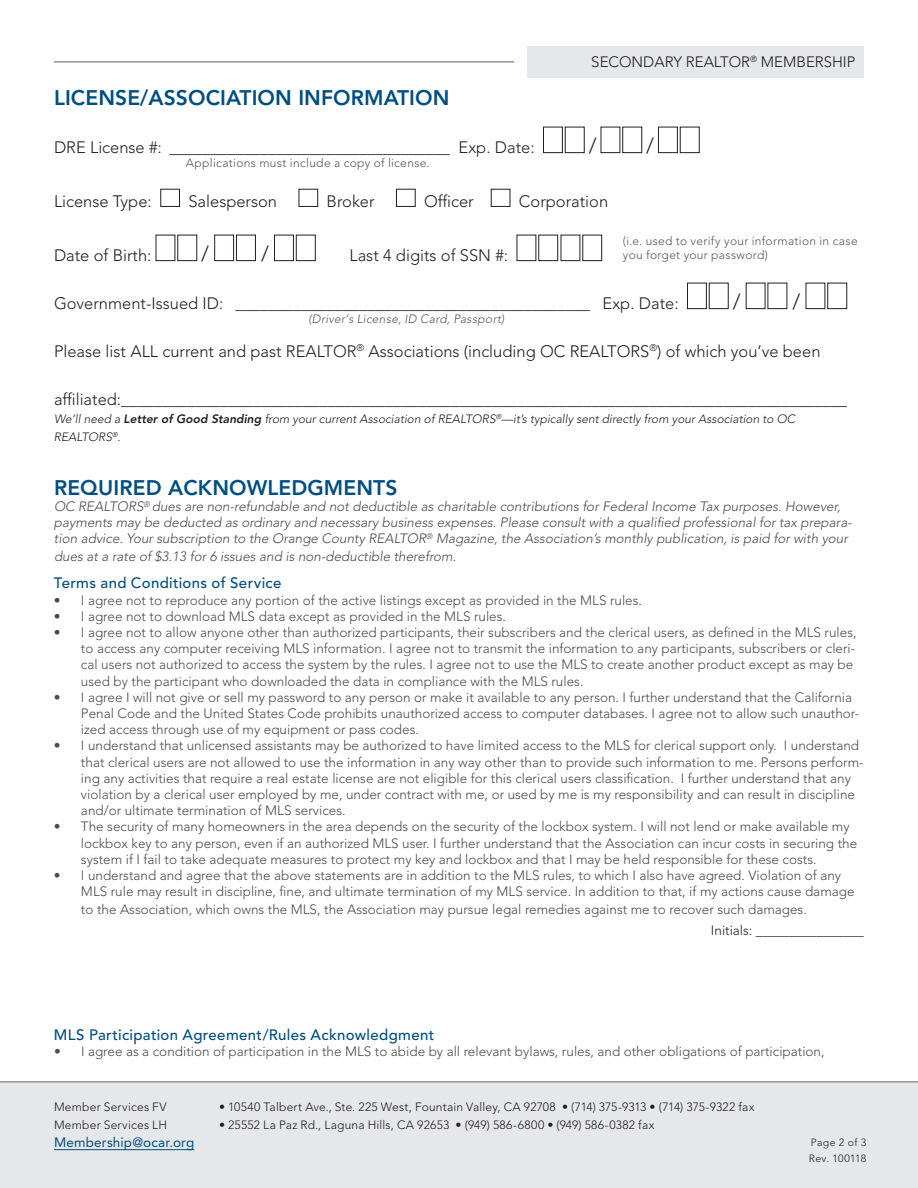
<style>
.page{position:relative;width:918px;height:1188px;background:#fff}
.page>*{position:absolute;margin:0;border:0;box-sizing:border-box;transform-origin:0 0}
.t1{font:800 21px "Avenir LT Std";letter-spacing:.005em;color:#004e82}
.Form_Fields{font:300 21px "Avenir LT Std";color:#231f20}
.Form_Fields-2{font:300 16.5px "Avenir LT Std";color:#231f20}
.t2{font:500 15px "Avenir LT Std";letter-spacing:.02em;color:#004e82}
.t3{font:300 15px "Avenir LT Std";color:#231f20}
.t4{font:300 13.5px/16.2px "Avenir LT Std";color:#4b4c4d}
.t5{font:italic 300 13.5px/16.2px "Avenir LT Std";color:#4b4c4d}
.t6{font:300 13.5px "Avenir LT Std";color:#231f20}
.t7{font:13.5px "Avenir LT Std";letter-spacing:.015em;color:#004e82}
.t8{font:300 12px "Avenir LT Std";letter-spacing:.02em;color:#231f20}
.t9{font:italic 300 12px/18px "Avenir LT Std";color:#231f20}
.Small_Text{font:300 12px/14.4px "Avenir LT Std";letter-spacing:.025em;color:#57585a}
.Small_Text-2{font:italic 300 12px "Avenir LT Std";letter-spacing:.025em;color:#57585a}
.t10{font:300 10.5px "Avenir LT Std";letter-spacing:.03em;color:#231f20}
.s1{font-weight:800}
</style>
<div class="page">
<div style="left:0;top:1082px;width:918px;height:106px;background:#e6e7e9"></div>
<hr style="left:0;top:1081px;width:918px;height:2px;background:#939598">
<div style="left:527px;top:46px;width:337px;height:32px;background:#e6e7e9"></div>
<hr style="left:54px;top:62px;width:460px;height:1px;background:#636366">
<hr style="left:54px;top:1149px;width:140px;height:1px;background:#004e82">
<div style="left:543px;top:127px;width:20px;height:26px;border:1px solid #231f20"></div>
<div style="left:623px;top:127px;width:19px;height:26px;border:1px solid #231f20"></div>
<div style="left:658px;top:127px;width:20px;height:26px;border:1px solid #231f20"></div>
<div style="left:160px;top:189px;width:20px;height:18px;border:1px solid #231f20"></div>
<div style="left:299px;top:189px;width:19px;height:18px;border:1px solid #231f20"></div>
<div style="left:396px;top:189px;width:20px;height:18px;border:1px solid #231f20"></div>
<div style="left:491px;top:189px;width:19px;height:18px;border:1px solid #231f20"></div>
<div style="left:214px;top:235px;width:20px;height:26px;border:1px solid #231f20"></div>
<div style="left:236px;top:235px;width:20px;height:26px;border:1px solid #231f20"></div>
<div style="left:274px;top:235px;width:20px;height:26px;border:1px solid #231f20"></div>
<div style="left:296px;top:235px;width:19px;height:26px;border:1px solid #231f20"></div>
<div style="left:539px;top:235px;width:19px;height:26px;border:1px solid #231f20"></div>
<div style="left:583px;top:235px;width:19px;height:26px;border:1px solid #231f20"></div>
<div style="left:687px;top:283px;width:20px;height:26px;border:1px solid #231f20"></div>
<div style="left:828px;top:283px;width:19px;height:26px;border:1px solid #231f20"></div>
<p class="t3" style="left:591px;top:53px;width:266px">SECONDARY REALTOR<sup>®</sup> MEMBERSHIP</p>
<p class="t1" style="left:54px;top:85px;width:397px">LICENSE/ASSOCIATION INFORMATION</p>
<p class="Form_Fields-2" style="left:54px;top:137px;width:482px">DRE License #: __________________________________ Exp. Date:</p>
<p class="Form_Fields" style="left:589px;top:133px;width:9px">/</p>
<p class="Form_Fields" style="left:646px;top:133px;width:9px">/</p>
<p class="Form_Fields-2" style="left:54px;top:191px;width:99px">License Type:</p>
<p class="Form_Fields-2" style="left:188px;top:191px;width:90px">Salesperson</p>
<p class="Form_Fields-2" style="left:327px;top:191px;width:49px">Broker</p>
<p class="Form_Fields-2" style="left:424px;top:191px;width:51px">Officer</p>
<p class="Form_Fields-2" style="left:519px;top:191px;width:91px">Corporation</p>
<p class="Form_Fields-2" style="left:54px;top:245px;width:99px">Date of Birth:</p>
<p class="Form_Fields" style="left:201px;top:241px;width:9px">/</p>
<p class="Form_Fields" style="left:261px;top:241px;width:9px">/</p>
<p class="Form_Fields-2" style="left:350px;top:245px;width:160px">Last 4 digits of SSN #:</p>
<p class="Form_Fields-2" style="left:54px;top:293px;width:626px">Government-Issued ID: ___________________________________________ Exp. Date:</p>
<p class="Form_Fields" style="left:733px;top:289px;width:9px">/</p>
<p class="Form_Fields" style="left:793px;top:289px;width:9px">/</p>
<p class="Form_Fields-2" style="left:54px;top:341px;width:768px">Please list ALL current and past REALTOR<sup>®</sup> Associations (including OC REALTORS<sup>®</sup>) of which you’ve been</p>
<p class="Form_Fields-2" style="left:54px;top:389px;width:795px">affiliated:________________________________________________________________________________________</p>
<p class="t9" style="left:54px;top:410px;width:743px">We’ll need a <span class="s1">Letter of Good Standing</span> from your current Association of REALTORS<sup>®</sup>—it’s typically sent directly from your Association to OC<br>REALTORS<sup>®</sup>.</p>
<p class="t1" style="left:54px;top:475px;width:345px">REQUIRED ACKNOWLEDGMENTS</p>
<p class="t5" style="left:54px;top:499px;width:799px">OC REALTORS<sup>®</sup> dues are non-refundable and not deductible as charitable contributions for Federal Income Tax purposes. However, payments may be deducted as ordinary and necessary business expenses. Please consult with a qualified professional for tax prepara&shy;tion advice. Your subscription to the Orange County REALTOR<sup>®</sup> Magazine, the Association’s monthly publication, is paid for with your</p>
<p class="t5" style="left:54px;top:549px;width:404px">dues at a rate of $3.13 for 6 issues and is non-deductible therefrom.</p>
<p class="t2" style="left:54px;top:575px;width:229px">Terms and Conditions of Service</p>
<p class="t4" style="left:54px;top:592px;width:590px">• I agree not to reproduce any portion of the active listings except as provided in the MLS rules.</p>
<p class="t4" style="left:54px;top:608px;width:454px">• I agree not to download MLS data except as provided in the MLS rules.</p>
<p class="t4" style="left:81px;top:624px;width:777px;text-indent:-27px">• I agree not to allow anyone other than authorized participants, their subscribers and the clerical users, as defined in the MLS rules, to access any computer receiving MLS information. I agree not to transmit the information to any participants, subscribers or cleri&shy;cal users not authorized to access the system by the rules. I agree not to use the MLS to create another product except as may be used by the participant who downloaded the data in compliance with the MLS rules.</p>
<p class="t4" style="left:81px;top:689px;width:780px;text-indent:-27px">• I agree I will not give or sell my password to any person or make it available to any person. I further understand that the California<br>Penal Code and the United States Code prohibits unauthorized access to computer databases. I agree not to allow such unauthor&shy;ized access through use of my equipment or pass codes.</p>
<p class="t4" style="left:81px;top:738px;width:784px;text-indent:-27px">• I understand that unlicensed assistants may be authorized to have limited access to the MLS for clerical support only. I understand that clerical users are not allowed to use the information in any way other than to provide such information to me. Persons perform&shy;ing any activities that require a real estate license are not eligible for this clerical users classification. I further understand that any violation by a clerical user employed by me, under contract with me, or used by me is my responsibility and can result in discipline and/or ultimate termination of MLS services.</p>
<p class="t4" style="left:81px;top:819px;width:778px;text-indent:-27px">• The security of many homeowners in the area depends on the security of the lockbox system. I will not lend or make available my lockbox key to any person, even if an authorized MLS user. I further understand that the Association can incur costs in securing the system if I fail to take adequate measures to protect my key and lockbox and that I may be held responsible for these costs.</p>
<p class="t4" style="left:81px;top:867px;width:775px;text-indent:-27px">• I understand and agree that the above statements are in addition to the MLS rules, to which I also have agreed. Violation of any<br>MLS rule may result in discipline, fine, and ultimate termination of my MLS service. In addition to that, if my actions cause damage</p>
<p class="t4" style="left:81px;top:902px;width:727px">to the Association, which owns the MLS, the Association may pursue legal remedies against me to recover such damages.</p>
<p class="t6" style="left:711px;top:923px;width:155px">Initials: ________________</p>
<p class="Small_Text" style="left:186px;top:155px;width:245px">Applications must include a copy of license.</p>
<p class="Small_Text" style="left:623px;top:233px;width:236px">(i.e. used to verify your information in case you forget your password)</p>
<p class="Small_Text-2" style="left:309px;top:312px;width:197px">(Driver’s License, ID Card, Passport)</p>
<p class="t2" style="left:54px;top:1026px;width:382px">MLS Participation Agreement/Rules Acknowledgment</p>
<p class="t4" style="left:54px;top:1044px;width:772px">• I agree as a condition of participation in the MLS to abide by all relevant bylaws, rules, and other obligations of participation,</p>
<p class="t8" style="left:54px;top:1099px;width:114px">Member Services FV</p>
<p class="t8" style="left:219px;top:1099px;width:537px">• 10540 Talbert Ave., Ste. 225 West, Fountain Valley, CA 92708 • (714) 375-9313 • (714) 375-9322 fax</p>
<p class="t8" style="left:54px;top:1117px;width:115px">Member Services LH</p>
<p class="t8" style="left:219px;top:1117px;width:437px">• 25552 La Paz Rd., Laguna Hills, CA 92653 • (949) 586-6800 • (949) 586-0382 fax</p>
<p class="t7" style="left:54px;top:1134px;width:142px">Membership@ocar.org</p>
<p class="t10" style="left:811px;top:1136px;width:57px">Page 2 of 3</p>
<p class="t10" style="left:809px;top:1153px;width:59px">Rev. 100118</p>
</div>
